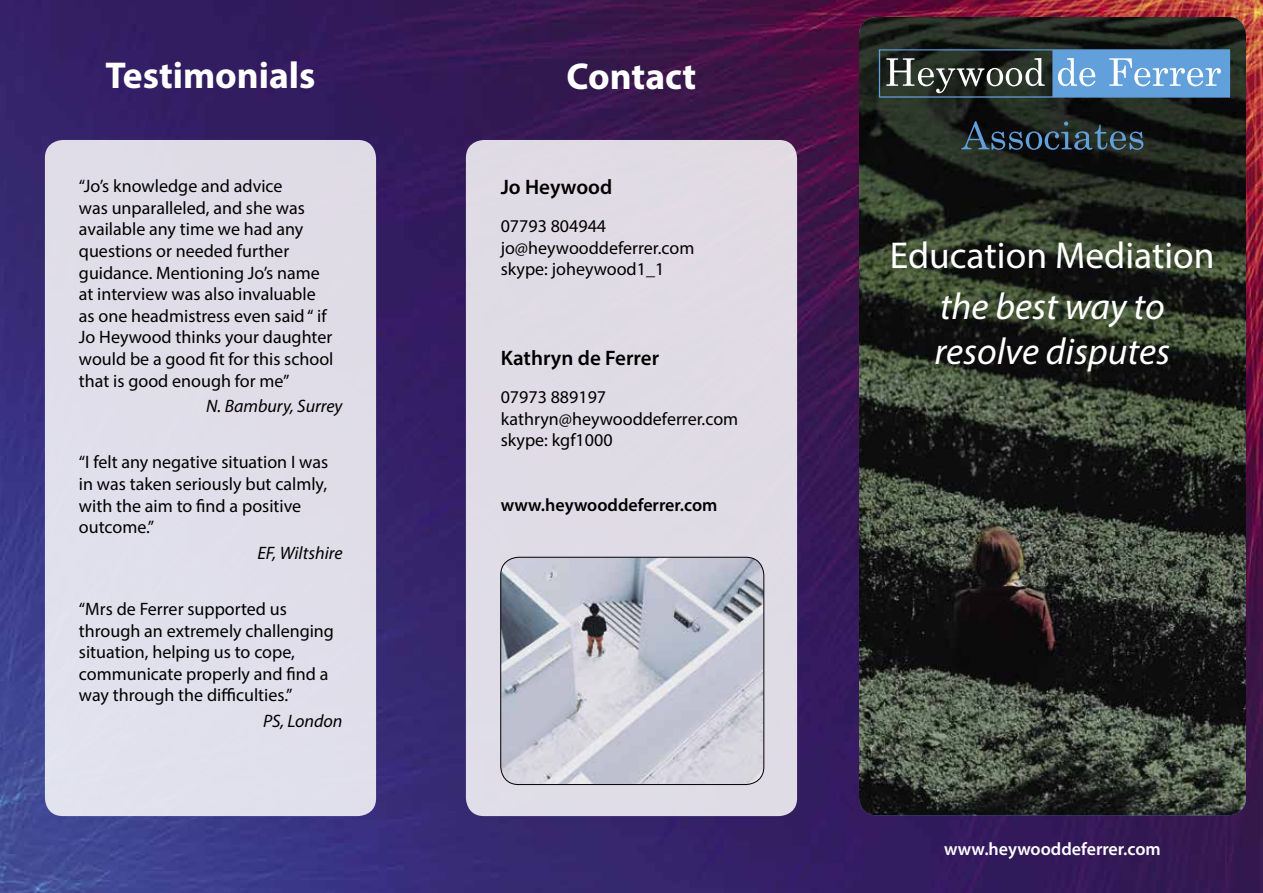
<style>
.page{position:relative;width:1263px;height:893px;background:#fff}
.page>*{position:absolute;margin:0;border:0;box-sizing:border-box;transform-origin:0 0}
.t1{font:italic 37.5px/45px "Myriad Pro";color:#fff}
.t2{font:700 37.5px "Myriad Pro";color:#fff}
.t3{font:37.5px "Myriad Pro";color:#fff}
.t4{font:600 21px "Myriad Pro";color:#000}
.t5{font:18px/21.6px "Myriad Pro";color:#000}
.t6{font:italic 18px "Myriad Pro";color:#000}
.t7{font:600 18px "Myriad Pro";color:#fff}
.t8{font:600 18px "Myriad Pro";color:#000}
</style>
<div class="page">
<img style="left:0;top:0;width:1263px;height:893px">
<div style="left:45px;top:140px;width:331px;height:676px;background:#e0dee9;border-radius:18px"></div>
<div style="left:466px;top:140px;width:331px;height:676px;background:#e0dbe6;border-radius:18px"></div>
<img style="left:859px;top:17px;width:387px;height:798px">
<svg style="left:961px;top:121px;width:182px;height:29px;background:#273740"></svg>
<svg style="left:879px;top:49px;width:351px;height:49px;background:#5a7a92"></svg>
<img style="left:501px;top:557px;width:263px;height:227px">
<div style="left:500px;top:557px;width:264px;height:228px;border:1px solid #000;border-radius:18px"></div>
<h1 class="t2" style="left:105px;top:51px;width:212px">Testimonials</h1>
<h1 class="t2" style="left:567px;top:52px;width:131px">Contact</h1>
<p class="t5" style="left:79px;top:175px;width:256px">“Jo’s knowledge and advice<br>was unparalleled, and she was available any time we had any questions or needed further guidance. Mentioning Jo’s name at interview was also invaluable as one headmistress even said “ if<br>Jo Heywood thinks your daughter would be a good fit for this school that is good enough for me”</p>
<p class="t6" style="left:206px;top:395px;width:138px">N. Bambury, Surrey</p>
<p class="t5" style="left:79px;top:451px;width:251px">“I felt any negative situation I was in was taken seriously but calmly, with the aim to find a positive outcome.”</p>
<p class="t6" style="left:257px;top:542px;width:87px">EF, Wiltshire</p>
<p class="t5" style="left:79px;top:598px;width:257px">“Mrs de Ferrer supported us through an extremely challenging situation, helping us to cope, communicate properly and find a way through the difficulties.”</p>
<p class="t6" style="left:263px;top:710px;width:81px">PS, London</p>
<p class="t4" style="left:501px;top:174px;width:113px">Jo Heywood</p>
<p class="t5" style="left:501px;top:215px;width:195px">07793 804944 jo@heywooddeferrer.com skype: joheywood1_1</p>
<p class="t4" style="left:501px;top:345px;width:160px">Kathryn de Ferrer</p>
<p class="t5" style="left:501px;top:386px;width:239px">07973 889197 kathryn@heywooddeferrer.com skype: kgf1000</p>
<p class="t8" style="left:501px;top:494px;width:218px">www.heywooddeferrer.com</p>
<h1 class="t3" style="left:890px;top:233px;width:326px">Education Mediation</h1>
<h1 class="t1" style="left:934px;top:284px;width:237px">the best way to resolve disputes</h1>
<p class="t7" style="left:944px;top:838px;width:218px">www.heywooddeferrer.com</p>
</div>
